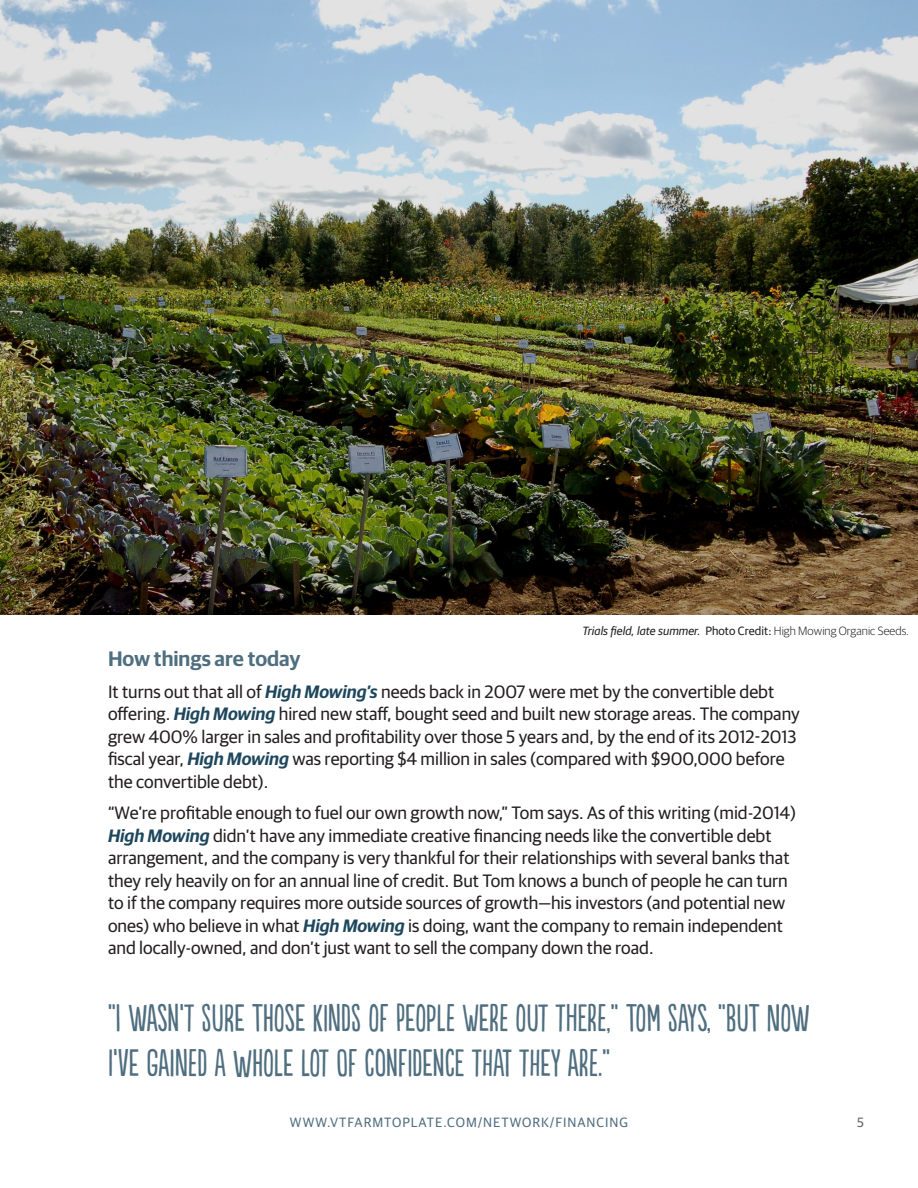
<style>
.page{position:relative;width:918px;height:1188px;background:#fff}
.page>*{position:absolute;margin:0;border:0;box-sizing:border-box;transform-origin:0 0}
.t1{font:36px/45px "Populaire";color:#4f6e7f}
.t2{font:600 21px "Guardian Sans";color:#4f6e7f}
.t3{font:18px/22.5px "Guardian Sans";color:#231f20}
.t4{font:13.5px "Guardian Sans";letter-spacing:.07em;color:#4f6e7f}
.t5{font:13.5px "Guardian Sans";color:#636366}
.t6{font:italic 12px "Guardian Sans";letter-spacing:.005em;color:#231f20}
.s1{font-style:normal}
.s2{font-weight:300;font-style:normal}
.s3{font-weight:600;font-style:italic;color:#1e475d}
</style>
<div class="page">
<img style="left:0;top:0;width:918px;height:615px">
<p class="t6" style="left:582px;top:622px;width:328px">Trials field, late summer. <span class="s1">Photo Credit:</span> <span class="s2">High Mowing Organic Seeds.</span></p>
<p class="t2" style="left:108px;top:643px;width:194px">How things are today</p>
<p class="t3" style="left:108px;top:679px;width:693px">It turns out that all of <span class="s3">High Mowing’s</span> needs back in 2007 were met by the convertible debt offering. <span class="s3">High Mowing</span> hired new staff, bought seed and built new storage areas. The company grew 400% larger in sales and profitability over those 5 years and, by the end of its 2012-2013 fiscal year, <span class="s3">High Mowing</span> was reporting $4 million in sales (compared with $900,000 before the convertible debt).</p>
<p class="t3" style="left:108px;top:800px;width:689px">“We’re profitable enough to fuel our own growth now,” Tom says. As of this writing (mid-2014)<br><span class="s3">High Mowing</span> didn’t have any immediate creative financing needs like the convertible debt arrangement, and the company is very thankful for their relationships with several banks that they rely heavily on for an annual line of credit. But Tom knows a bunch of people he can turn to if the company requires more outside sources of growth—his investors (and potential new ones) who believe in what <span class="s3">High Mowing</span> is doing, want the company to remain independent and locally-owned, and don’t just want to sell the company down the road.</p>
<p class="t1" style="left:108px;top:997px;width:703px">“I WASN’T SURE THOSE KINDS OF PEOPLE WERE OUT THERE,” TOM SAYS, “BUT NOW<br>I’VE GAINED A WHOLE LOT OF CONFIDENCE THAT THEY ARE.”</p>
<p class="t4" style="left:290px;top:1113px;width:340px">WWW.VTFARMTOPLATE.COM/NETWORK/FINANCING</p>
<p class="t5" style="left:857px;top:1113px;width:8px">5</p>
</div>
